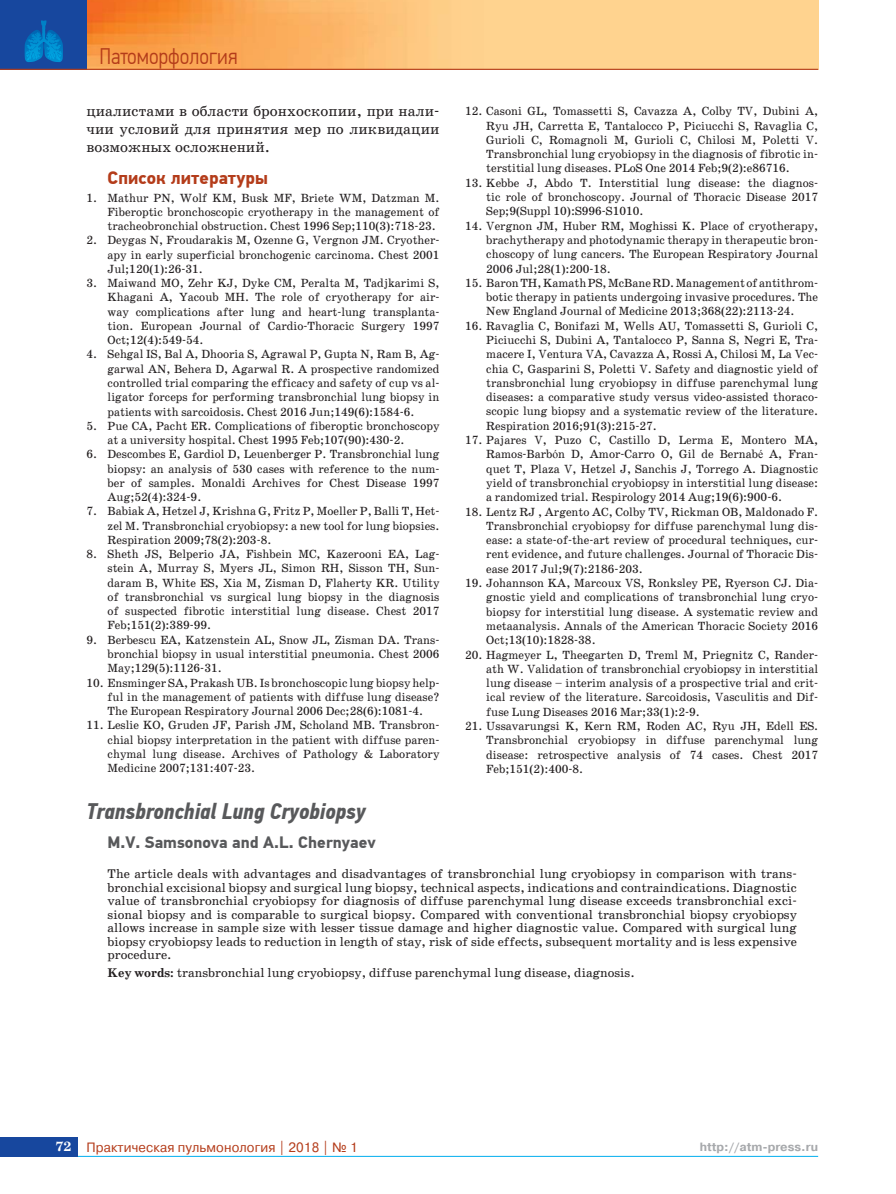
<style>
.page{position:relative;width:896px;height:1194px;background:#fff}
.page>*{position:absolute;margin:0;border:0;box-sizing:border-box;transform-origin:0 0}
.t1{font:italic 700 22.5px "PF Din Text Cond Pro";color:#58595b}
.t2{font:300 22.5px "PF Din Text Cond Pro";color:#b43c1a}
.t3{font:700 18px "PF Din Text Pro";color:#b43c1a}
.t4{font:700 16.5px "PF Din Text Pro";color:#58595b}
.t5{font:15px/18px "School Book AC";letter-spacing:.005em;color:#231f20;text-align:justify}
.t6{font:13.5px "Pragmatica C";letter-spacing:.01em;color:#b43c1a}
.t7{font:12.75px/13.5px "School Book AC";color:#231f20;text-align:justify}
.t8{font:12px/14.2px "School Book AC";color:#231f20;text-align:justify;scale:.96 1}
.t9{font:700 12px "Pragmatica C";color:#a7a9ac}
.s1{font-family:"Times New Roman"}
.s2{font-weight:700}
.s3{font-family:"School Book AC";font-weight:700;color:#fff}
</style>
<div class="page">
<img style="left:86px;top:0;width:732px;height:69px">
<hr style="left:0;top:1155px;width:818px;height:1px;background:#00aeef">
<div style="left:0;top:0;width:86px;height:69px;background:#17479e"></div>
<hr style="left:0;top:69px;width:818px;height:1px;background:#b43c1a">
<svg style="left:25px;top:20px;width:38px;height:42px"></svg>
<div style="left:0;top:1137px;width:78px;height:19px;background:#17479e"></div>
<h1 class="t2" style="left:99px;top:47px;width:140px">Патоморфология</h1>
<p class="t5" style="left:86px;top:103px;width:354px">циалистами в области бронхоскопии, при нали&shy;чии условий для принятия мер по ликвидации возможных осложнений.</p>
<h2 class="t3" style="left:108px;top:171px;width:162px">Список литературы</h2>
<p class="t8" style="left:108px;top:191px;width:347px;text-indent:-21px">1. Mathur PN, Wolf KM, Busk MF, Briete WM, Datzman M.<br>Fiberoptic bronchoscopic cryotherapy in the management of tracheobronchial obstruction. Chest 1996 Sep;110(3):718-23.</p>
<p class="t8" style="left:108px;top:234px;width:347px;text-indent:-21px">2. Deygas N, Froudarakis M, Ozenne G, Vergnon JM. Cryother&shy;apy in early superficial bronchogenic carcinoma. Chest 2001<br>Jul;120(1):26-31.</p>
<p class="t8" style="left:108px;top:277px;width:347px;text-indent:-21px">3. Maiwand MO, Zehr KJ, Dyke CM, Peralta M, Tadjkarimi S, Khagani A, Yacoub MH. The role of cryotherapy for air&shy;way complications after lung and heart-lung transplanta&shy;tion. European Journal of Cardio-Thoracic Surgery 1997<br>Oct;12(4):549-54.</p>
<p class="t8" style="left:108px;top:348px;width:347px;text-indent:-21px">4. Sehgal IS, Bal A, Dhooria S, Agrawal P, Gupta N, Ram B, Ag&shy;garwal AN, Behera D, Agarwal R. A prospective randomized controlled trial comparing the efficacy and safety of cup vs al&shy;ligator forceps for performing transbronchial lung biopsy in patients with sarcoidosis. Chest 2016 Jun;149(6):1584-6.</p>
<p class="t8" style="left:108px;top:419px;width:347px;text-indent:-21px">5. Pue CA, Pacht ER. Complications of fiberoptic bronchoscopy at a university hospital. Chest 1995 Feb;107(90):430-2.</p>
<p class="t8" style="left:108px;top:448px;width:347px;text-indent:-21px">6. Descombes E, Gardiol D, Leuenberger P. Transbronchial lung biopsy: an analysis of 530 cases with reference to the num&shy;ber of samples. Monaldi Archives for Chest Disease 1997<br>Aug;52(4):324-9.</p>
<p class="t8" style="left:108px;top:505px;width:347px;text-indent:-21px">7. Babiak A, Hetzel J, Krishna G, Fritz P, Moeller P, Balli T, Het&shy;zel M. Transbronchial cryobiopsy: a new tool for lung biopsies.<br>Respiration 2009;78(2):203-8.</p>
<p class="t8" style="left:108px;top:548px;width:347px;text-indent:-21px">8. Sheth JS, Belperio JA, Fishbein MC, Kazerooni EA, Lag&shy;stein A, Murray S, Myers JL, Simon RH, Sisson TH, Sun&shy;daram B, White ES, Xia M, Zisman D, Flaherty KR. Utility of transbronchial vs surgical lung biopsy in the diagnosis of suspected fibrotic interstitial lung disease. Chest 2017<br>Feb;151(2):389-99.</p>
<p class="t8" style="left:108px;top:633px;width:347px;text-indent:-21px">9. Berbescu EA, Katzenstein AL, Snow JL, Zisman DA. Trans&shy;bronchial biopsy in usual interstitial pneumonia. Chest 2006<br>May;129(5):1126-31.</p>
<p class="t8" style="left:108px;top:676px;width:347px;text-indent:-21px">10. Ensminger SA, Prakash UB. Is bronchoscopic lung biopsy help&shy;ful in the management of patients with diffuse lung disease?<br>The European Respiratory Journal 2006 Dec;28(6):1081-4.</p>
<p class="t8" style="left:108px;top:719px;width:347px;text-indent:-21px">11. Leslie KO, Gruden JF, Parish JM, Scholand MB. Transbron&shy;chial biopsy interpretation in the patient with diffuse paren&shy;chymal lung disease. Archives of Pathology &amp; Laboratory Medicine 2007;131:407-23.</p>
<p class="t8" style="left:486px;top:105px;width:347px;text-indent:-21px">12. Casoni GL, Tomassetti S, Cavazza A, Colby TV, Dubini A, Ryu JH, Carretta E, Tantalocco P, Piciucchi S, Ravaglia C, Gurioli C, Romagnoli M, Gurioli C, Chilosi M, Poletti V.<br>Transbronchial lung cryobiopsy in the diagnosis of fibrotic in&shy;terstitial lung diseases. PLoS One 2014 Feb;9(2):e86716.</p>
<p class="t8" style="left:486px;top:176px;width:347px;text-indent:-21px">13. Kebbe J, Abdo T. Interstitial lung disease: the diagnos&shy;tic role of bronchoscopy. Journal of Thoracic Disease 2017<br>Sep;9(Suppl 10):S996-S1010.</p>
<p class="t8" style="left:486px;top:219px;width:347px;text-indent:-21px">14. Vergnon JM, Huber RM, Moghissi K. Place of cryotherapy, brachytherapy and photodynamic therapy in therapeutic bron&shy;choscopy of lung cancers. The European Respiratory Journal 2006 Jul;28(1):200-18.</p>
<p class="t8" style="left:486px;top:276px;width:347px;text-indent:-21px">15. Baron TH, Kamath PS, McBane RD. Management of antithrom&shy;botic therapy in patients undergoing invasive procedures. The New England Journal of Medicine 2013;368(22):2113-24.</p>
<p class="t8" style="left:486px;top:319px;width:347px;text-indent:-21px">16. Ravaglia C, Bonifazi M, Wells AU, Tomassetti S, Gurioli C, Piciucchi S, Dubini A, Tantalocco P, Sanna S, Negri E, Tra&shy;macere I, Ventura VA, Cavazza A, Rossi A, Chilosi M, La Vec&shy;chia C, Gasparini S, Poletti V. Safety and diagnostic yield of transbronchial lung cryobiopsy in diffuse parenchymal lung diseases: a comparative study versus video-assisted thoraco&shy;scopic lung biopsy and a systematic review of the literature.<br>Respiration 2016;91(3):215-27.</p>
<p class="t8" style="left:486px;top:434px;width:347px;text-indent:-21px">17. Pajares V, Puzo C, Castillo D, Lerma E, Montero MA, Ramos-Barb<span class="s1">ó</span>n D, Amor-Carro O, Gil de Bernab<span class="s1">é</span> A, Fran&shy;quet T, Plaza V, Hetzel J, Sanchis J, Torrego A. Diagnostic yield of transbronchial cryobiopsy in interstitial lung disease: a randomized trial. Respirology 2014 Aug;19(6):900-6.</p>
<p class="t8" style="left:486px;top:505px;width:347px;text-indent:-21px">18. Lentz RJ , Argento AC, Colby TV, Rickman OB, Maldonado F.<br>Transbronchial cryobiopsy for diffuse parenchymal lung dis&shy;ease: a state-of-the-art review of procedural techniques, cur&shy;rent evidence, and future challenges. Journal of Thoracic Dis&shy;ease 2017 Jul;9(7):2186-203.</p>
<p class="t8" style="left:486px;top:576px;width:347px;text-indent:-21px">19. Johannson KA, Marcoux VS, Ronksley PE, Ryerson CJ. Dia&shy;gnostic yield and complications of transbronchial lung cryo&shy;biopsy for interstitial lung disease. A systematic review and metaanalysis. Annals of the American Thoracic Society 2016<br>Oct;13(10):1828-38.</p>
<p class="t8" style="left:486px;top:648px;width:347px;text-indent:-21px">20. Hagmeyer L, Theegarten D, Treml M, Priegnitz C, Rander&shy;ath W. Validation of transbronchial cryobiopsy in interstitial lung disease – interim analysis of a prospective trial and crit&shy;ical review of the literature. Sarcoidosis, Vasculitis and Dif&shy;fuse Lung Diseases 2016 Mar;33(1):2-9.</p>
<p class="t8" style="left:486px;top:719px;width:347px;text-indent:-21px">21. Ussavarungsi K, Kern RM, Roden AC, Ryu JH, Edell ES.<br>Transbronchial cryobiopsy in diffuse parenchymal lung disease: retrospective analysis of 74 cases. Chest 2017<br>Feb;151(2):400-8.</p>
<h1 class="t1" style="left:86px;top:802px;width:281px">Transbronchial Lung Cryobiopsy</h1>
<h3 class="t4" style="left:108px;top:834px;width:270px">M.V. Samsonova and A.L. Chernyaev</h3>
<p class="t7" style="left:108px;top:867px;width:690px">The article deals with advantages and disadvantages of transbronchial lung cryobiopsy in comparison with trans&shy;bronchial excisional biopsy and surgical lung biopsy, technical aspects, indications and contraindications. Diagnostic value of transbronchial cryobiopsy for diagnosis of diffuse parenchymal lung disease exceeds transbronchial exci&shy;sional biopsy and is comparable to surgical biopsy. Compared with conventional transbronchial biopsy cryobiopsy allows increase in sample size with lesser tissue damage and higher diagnostic value. Compared with surgical lung biopsy cryobiopsy leads to reduction in length of stay, risk of side effects, subsequent mortality and is less expensive procedure.</p>
<p class="t7" style="left:108px;top:966px;width:528px"><span class="s2">Key words:</span> transbronchial lung cryobiopsy, diffuse parenchymal lung disease, diagnosis.</p>
<p class="t6" style="left:56px;top:1142px;width:303px"><span class="s3">72</span> Практическая пульмонология | 2018 | № 1</p>
<p class="t9" style="left:699px;top:1141px;width:120px">http://atm-press.ru</p>
</div>
